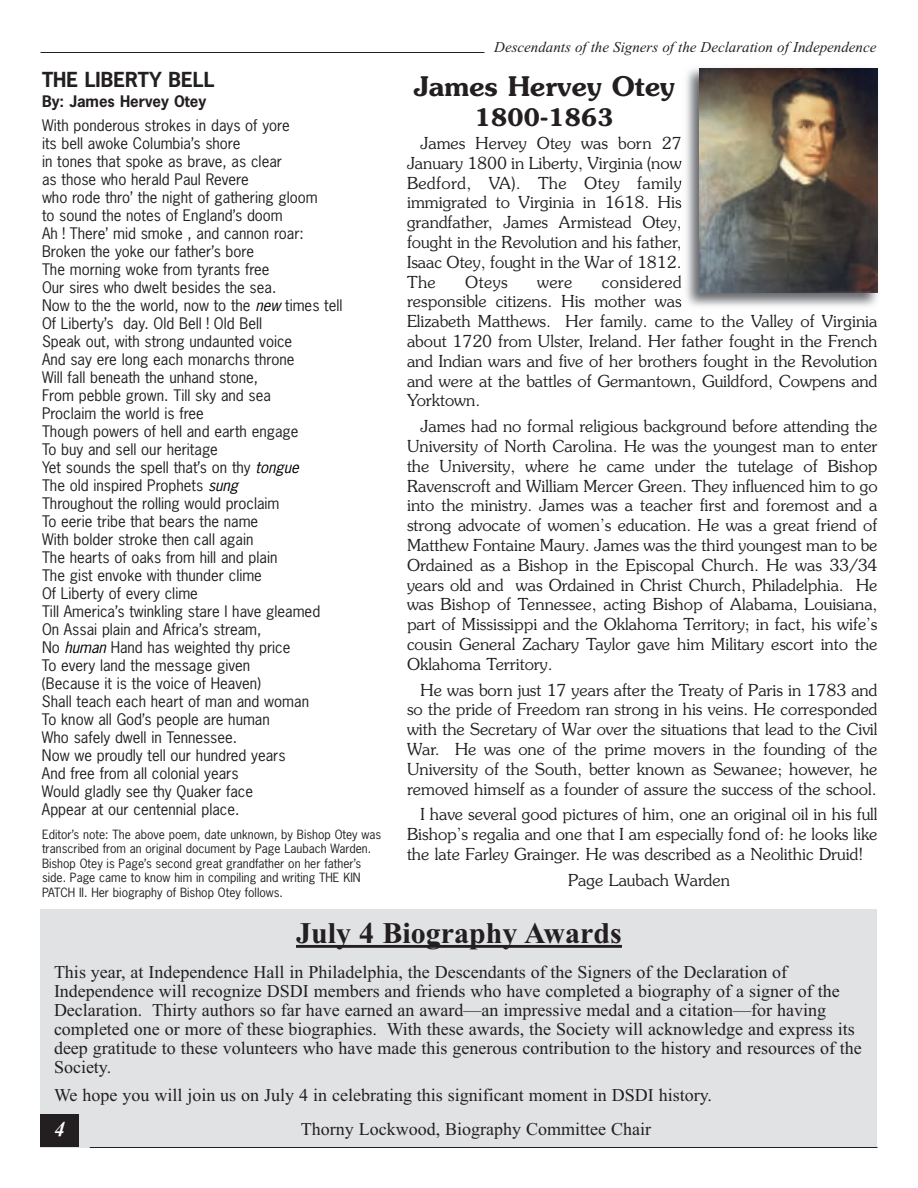
<style>
.page{position:relative;width:918px;height:1188px;background:#fff}
.page>*{position:absolute;margin:0;border:0;box-sizing:border-box;transform-origin:0 0}
.t1{font:700 30px "Times New Roman";color:#231f20}
.t2{font:600 27px "Souvenir";color:#231f20}
.t3{font:600 24px "Souvenir";color:#231f20}
.t4{font:italic 700 21px "Times New Roman";color:#fff}
.t5{font:700 19.5px "News Gothic";color:#231f20}
.t6{font:18px/19px "Times New Roman";color:#231f20}
.t7{font:300 16.5px/19.8px "Souvenir";color:#231f20;text-align:justify}
.t8{font:15px/18px "News Gothic";color:#231f20}
.t9{font:italic 15px "Times New Roman";color:#231f20}
.t10{font:700 15px "News Gothic";color:#231f20}
.t11{font:12px/14.4px "News Gothic";color:#231f20}
.s1{font-style:italic;color:#000}
</style>
<div class="page">
<img style="left:680px;top:68px;width:198px;height:239px">
<img style="left:700px;top:68px;width:178px;height:224px">
<div style="left:40px;top:909px;width:838px;height:239px;background:#e1e2e4"></div>
<hr style="left:296px;top:945px;width:326px;height:3px;background:#231f20">
<hr style="left:40px;top:52px;width:444px;height:1px;background:#231f20">
<hr style="left:90px;top:1147px;width:788px;height:1px;background:#231f20">
<div style="left:40px;top:1114px;width:39px;height:34px;background:#231f20"></div>
<p class="t9" style="left:494px;top:38px;width:384px">Descendants of the Signers of the Declaration of Independence</p>
<p class="t5" style="left:42px;top:69px;width:174px">THE LIBERTY BELL</p>
<p class="t10" style="left:42px;top:93px;width:166px">By: James Hervey Otey</p>
<p class="t8" style="left:42px;top:117px;width:302px">With ponderous strokes in days of yore<br>its bell awoke Columbia’s shore<br>in tones that spoke as brave, as clear<br>as those who herald Paul Revere<br>who rode thro’ the night of gathering gloom<br>to sound the notes of England’s doom<br>Ah ! There’ mid smoke , and cannon roar:<br>Broken the yoke our father’s bore<br>The morning woke from tyrants free<br>Our sires who dwelt besides the sea.<br>Now to the the world, now to the <span class="s1">new</span> times tell Of Liberty’s day. Old Bell ! Old Bell<br>Speak out, with strong undaunted voice<br>And say ere long each monarchs throne<br>Will fall beneath the unhand stone,<br>From pebble grown. Till sky and sea<br>Proclaim the world is free<br>Though powers of hell and earth engage<br>To buy and sell our heritage<br>Yet sounds the spell that’s on thy <span class="s1">tongue<br></span>The old inspired Prophets <span class="s1">sung<br></span>Throughout the rolling would proclaim<br>To eerie tribe that bears the name<br>With bolder stroke then call again<br>The hearts of oaks from hill and plain<br>The gist envoke with thunder clime<br>Of Liberty of every clime<br>Till America’s twinkling stare I have gleamed<br>On Assai plain and Africa’s stream,<br>No <span class="s1">human</span> Hand has weighted thy price<br>To every land the message given<br>(Because it is the voice of Heaven)<br>Shall teach each heart of man and woman<br>To know all God’s people are human<br>Who safely dwell in Tennessee.<br>Now we proudly tell our hundred years<br>And free from all colonial years<br>Would gladly see thy Quaker face<br>Appear at our centennial place.</p>
<p class="t11" style="left:42px;top:828px;width:341px">Editor’s note: The above poem, date unknown, by Bishop Otey was transcribed from an original document by Page Laubach Warden.<br>Bishop Otey is Page’s second great grandfather on her father’s side. Page came to know him in compiling and writing THE KIN PATCH II. Her biography of Bishop Otey follows.</p>
<h2 class="t2" style="left:414px;top:71px;width:263px">James Hervey Otey</h2>
<h3 class="t3" style="left:475px;top:103px;width:140px">1800-1863</h3>
<p class="t7" style="left:407px;top:133px;width:276px;text-indent:13px">James Hervey Otey was born 27<br>January 1800 in Liberty, Virginia (now Bedford, VA). The Otey family immigrated to Virginia in 1618. His grandfather, James Armistead Otey, fought in the Revolution and his father, Isaac Otey, fought in the War of 1812.<br>The</p>
<p class="t7" style="left:407px;top:272px;width:472px;text-align:left;text-indent:195px">considered<br>responsible citizens. His mother was<br>Elizabeth Matthews. Her family. came to the Valley of Virginia about 1720 from Ulster, Ireland. Her father fought in the French and Indian wars and five of her brothers fought in the Revolution and were at the battles of Germantown, Guildford, Cowpens and Yorktown.</p>
<p class="t7" style="left:407px;top:417px;width:472px;text-indent:13px">James had no formal religious background before attending the University of North Carolina. He was the youngest man to enter the University, where he came under the tutelage of Bishop Ravenscroft and William Mercer Green. They influenced him to go into the ministry. James was a teacher first and foremost and a strong advocate of women’s education. He was a great friend of Matthew Fontaine Maury. James was the third youngest man to be Ordained as a Bishop in the Episcopal Church. He was 33/34 years old and was Ordained in Christ Church, Philadelphia. He was Bishop of Tennessee, acting Bishop of Alabama, Louisiana, part of Mississippi and the Oklahoma Territory; in fact, his wife’s cousin General Zachary Taylor gave him Military escort into the Oklahoma Territory.</p>
<p class="t7" style="left:407px;top:680px;width:472px;text-indent:13px">He was born just 17 years after the Treaty of Paris in 1783 and so the pride of Freedom ran strong in his veins. He corresponded with the Secretary of War over the situations that lead to the Civil War. He was one of the prime movers in the founding of the University of the South, better known as Sewanee; however, he removed himself as a founder of assure the success of the school.</p>
<p class="t7" style="left:407px;top:805px;width:472px;text-indent:13px">I have several good pictures of him, one an original oil in his full Bishop’s regalia and one that I am especially fond of: he looks like the late Farley Grainger. He was described as a Neolithic Druid!</p>
<p class="t7" style="left:568px;top:870px;width:163px">Page Laubach Warden</p>
<h1 class="t1" style="left:296px;top:915px;width:327px">July 4 Biography Awards</h1>
<p class="t6" style="left:54px;top:962px;width:809px">This year, at Independence Hall in Philadelphia, the Descendants of the Signers of the Declaration of Independence will recognize DSDI members and friends who have completed a biography of a signer of the Declaration. Thirty authors so far have earned an award—an impressive medal and a citation—for having completed one or more of these biographies. With these awards, the Society will acknowledge and express its deep gratitude to these volunteers who have made this generous contribution to the history and resources of the Society.</p>
<p class="t6" style="left:301px;top:1077px;width:413px;line-height:34.5px;text-indent:-247px">We hope you will join us on July 4 in celebrating this significant moment in DSDI history.<br>Thorny Lockwood, Biography Committee Chair</p>
<p class="t7" style="left:465px;top:272px;width:44px">Oteys</p>
<p class="t7" style="left:537px;top:272px;width:37px">were</p>
<p class="t4" style="left:54px;top:1116px;width:12px">4</p>
</div>
